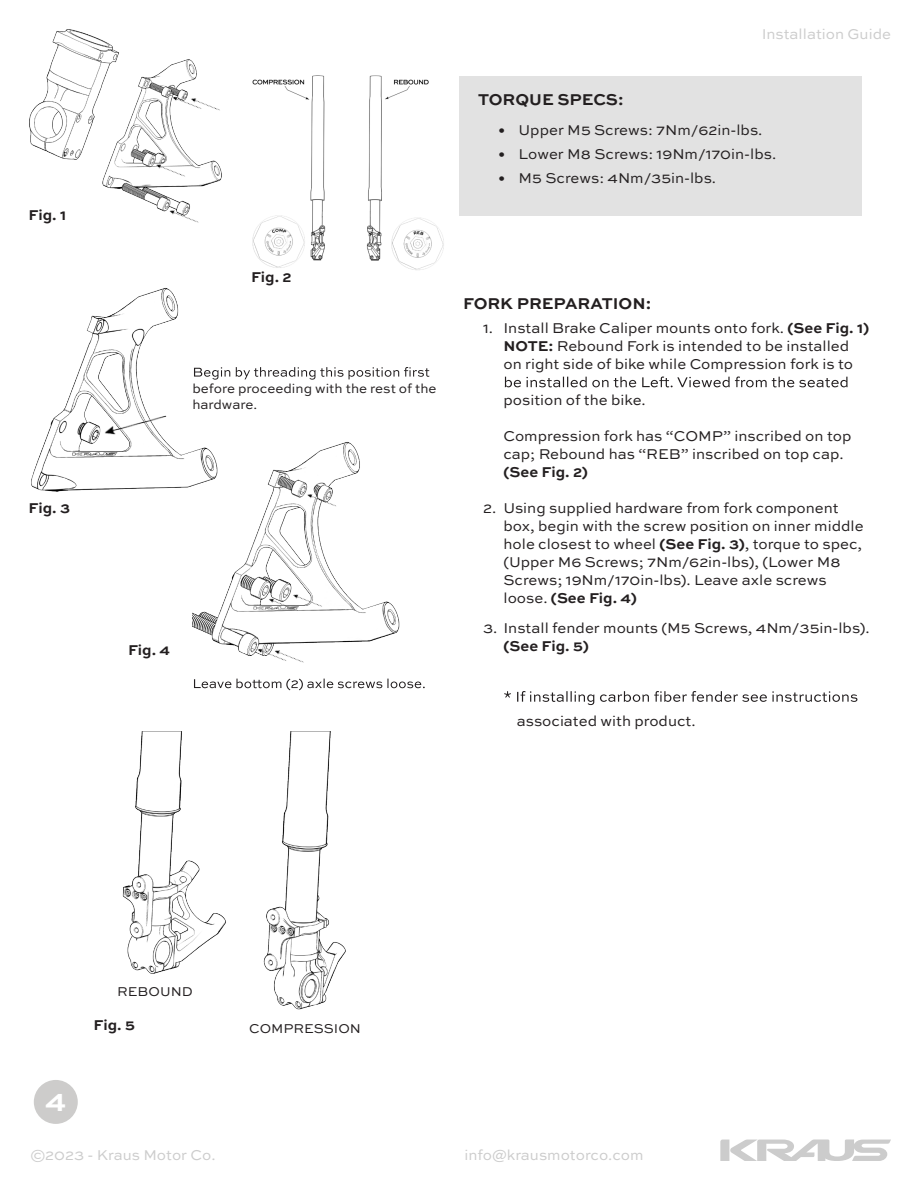
<style>
.page{position:relative;width:918px;height:1188px;background:#fff}
.page>*{position:absolute;margin:0;border:0;box-sizing:border-box;transform-origin:0 0}
.t1{font:700 30px "Sweet Sans Pro";color:#fff}
.t2{font:700 16.5px "Sweet Sans Pro";color:#231f20}
.t3{font:15px/18px "Sweet Sans Pro";color:#231f20}
.t4{font:15px "Sweet Sans Pro";color:#ccc}
.t5{font:700 15px "Sweet Sans Pro";color:#231f20}
.t6{font:13.5px/16.2px "Sweet Sans Pro";color:#231f20}
.s1{font-weight:700}
</style>
<div class="page">
<svg style="left:720px;top:1140px;width:171px;height:21px"></svg>
<div style="left:34px;top:1080px;width:44px;height:44px;background:#cdcccb;border-radius:50%"></div>
<svg style="left:505px;top:377px;width:343px;height:10px"></svg>
<svg style="left:504px;top:691px;width:353px;height:14px"></svg>
<div style="left:459px;top:77px;width:402px;height:139px;background:#e2e2e2"></div>
<img style="left:29px;top:29px;width:193px;height:180px">
<img style="left:31px;top:288px;width:161px;height:204px">
<img style="left:192px;top:442px;width:208px;height:213px">
<img style="left:252px;top:75px;width:192px;height:195px">
<img style="left:159px;top:197px;width:47px;height:26px">
<img style="left:146px;top:151px;width:46px;height:41px">
<img style="left:162px;top:83px;width:47px;height:41px">
<img style="left:181px;top:85px;width:41px;height:41px">
<img style="left:297px;top:481px;width:46px;height:41px">
<img style="left:283px;top:581px;width:46px;height:41px">
<img style="left:259px;top:585px;width:46px;height:41px">
<img style="left:294px;top:637px;width:17px;height:26px">
<img style="left:247px;top:635px;width:47px;height:26px">
<img style="left:92px;top:403px;width:88px;height:46px">
<svg style="left:194px;top:367px;width:235px;height:13px"></svg>
<svg style="left:194px;top:679px;width:231px;height:11px"></svg>
<img style="left:122px;top:731px;width:224px;height:279px">
<p class="t4" style="left:762px;top:23px;width:131px">Installation Guide</p>
<p class="t5" style="left:29px;top:204px;width:39px">Fig. 1</p>
<p class="t5" style="left:29px;top:497px;width:43px">Fig. 3</p>
<p class="t2" style="left:478px;top:87px;width:147px">TORQUE SPECS:</p>
<p class="t3" style="left:498px;top:120px;width:266px">• Upper M5 Screws: 7Nm/62in-lbs.</p>
<p class="t3" style="left:498px;top:144px;width:279px">• Lower M8 Screws: 19Nm/170in-lbs.</p>
<p class="t3" style="left:498px;top:168px;width:219px">• M5 Screws: 4Nm/35in-lbs.</p>
<p class="t5" style="left:251px;top:266px;width:42px">Fig. 2</p>
<p class="t6" style="left:192px;top:380px;width:246px">before proceeding with the rest of the hardware.</p>
<p class="t5" style="left:128px;top:638px;width:44px">Fig. 4</p>
<p class="t2" style="left:463px;top:291px;width:190px">FORK PREPARATION:</p>
<p class="t3" style="left:483px;top:319px;width:387px;text-align:center">1. Install Brake Caliper mounts onto fork. <span class="s1">(See Fig. 1)<br>NOTE:</span> Rebound Fork is intended to be installed<br>on right side of bike while Compression fork is to</p>
<p class="t3" style="left:504px;top:391px;width:144px">position of the bike.</p>
<p class="t3" style="left:504px;top:427px;width:350px">Compression fork has “COMP” inscribed on top cap; Rebound has “REB” inscribed on top cap.</p>
<p class="t5" style="left:504px;top:461px;width:86px">(See Fig. 2)</p>
<p class="t3" style="left:504px;top:499px;width:362px;text-indent:-20px">2. Using supplied hardware from fork component box, begin with the screw position on inner middle hole closest to wheel <span class="s1">(See Fig. 3)</span>, torque to spec, (Upper M6 Screws; 7Nm/62in-lbs), (Lower M8<br>Screws; 19Nm/170in-lbs). Leave axle screws loose. <span class="s1">(See Fig. 4)</span></p>
<p class="t3" style="left:483px;top:619px;width:388px">3. Install fender mounts (M5 Screws, 4Nm/35in-lbs).</p>
<p class="t5" style="left:504px;top:635px;width:87px">(See Fig. 5)</p>
<p class="t3" style="left:517px;top:711px;width:180px">associated with product.</p>
<h1 class="t1" style="left:45px;top:1078px;width:23px">4</h1>
<p class="t6" style="left:117px;top:983px;width:77px">REBOUND</p>
<p class="t5" style="left:94px;top:1013px;width:43px">Fig. 5</p>
<p class="t6" style="left:249px;top:1020px;width:113px">COMPRESSION</p>
<p class="t4" style="left:30px;top:1144px;width:187px">©2023 - Kraus Motor Co.</p>
<p class="t4" style="left:464px;top:1144px;width:181px">info@krausmotorco.com</p>
</div>
